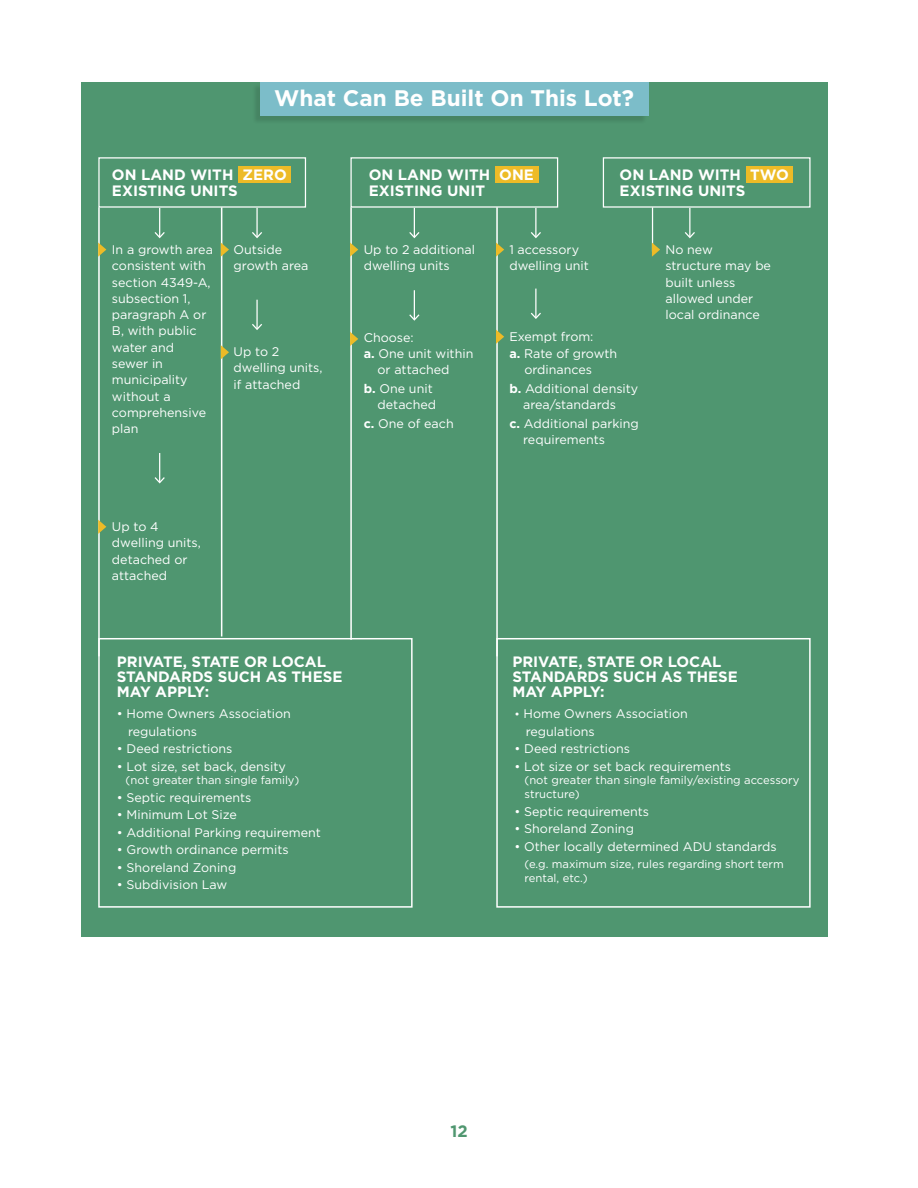
<style>
.page{position:relative;width:918px;height:1188px;background:#fff}
.page>*{position:absolute;margin:0;border:0;box-sizing:border-box;transform-origin:0 0}
.t1{font:700 22.5px "Gotham";color:#fff}
.t2{font:700 16.5px "Gotham";color:#509770}
.t3{font:700 15px/15px "Gotham";color:#fff}
.t4{font:12.45px/16.2px "Gotham";color:#fff}
.t5{font:11.25px/13.8px "Gotham";color:#fff}
.s1{font-weight:700}
.s2{font-size:11.25px}
</style>
<div class="page">
<div style="left:81px;top:82px;width:746px;height:855px;background:#4f9670"></div>
<div style="left:255px;top:82px;width:394px;height:39px;background:#468563"></div>
<div style="left:260px;top:82px;width:388px;height:34px;background:#7cbdc9"></div>
<hr style="left:221px;top:207px;width:1px;height:429px;background:#fff">
<hr style="left:98px;top:207px;width:2px;height:449px;background:#fff">
<hr style="left:350px;top:207px;width:2px;height:433px;background:#fff">
<hr style="left:496px;top:207px;width:2px;height:449px;background:#fff">
<hr style="left:652px;top:207px;width:1px;height:45px;background:#fff">
<div style="left:239px;top:166px;width:52px;height:16px;background:#edbb27"></div>
<div style="left:98px;top:157px;width:208px;height:51px;border:1px solid #fff"></div>
<div style="left:495px;top:166px;width:44px;height:16px;background:#edbb27"></div>
<div style="left:350px;top:157px;width:208px;height:51px;border:1px solid #fff"></div>
<div style="left:746px;top:166px;width:47px;height:16px;background:#edbb27"></div>
<div style="left:603px;top:157px;width:208px;height:51px;border:1px solid #fff"></div>
<div style="left:496px;top:638px;width:315px;height:270px;border:1px solid #fff"></div>
<div style="left:98px;top:638px;width:315px;height:270px;border:1px solid #fff"></div>
<svg style="left:155px;top:208px;width:10px;height:30px"></svg>
<hr style="left:256px;top:208px;width:2px;height:29px;background:#fff">
<svg style="left:252px;top:232px;width:10px;height:6px"></svg>
<svg style="left:409px;top:208px;width:10px;height:30px"></svg>
<hr style="left:535px;top:208px;width:2px;height:29px;background:#fff">
<svg style="left:531px;top:232px;width:10px;height:6px"></svg>
<svg style="left:685px;top:208px;width:10px;height:30px"></svg>
<hr style="left:535px;top:289px;width:2px;height:29px;background:#fff">
<svg style="left:531px;top:313px;width:10px;height:6px"></svg>
<svg style="left:409px;top:290px;width:10px;height:31px"></svg>
<svg style="left:155px;top:453px;width:10px;height:30px"></svg>
<hr style="left:256px;top:300px;width:2px;height:29px;background:#fff">
<svg style="left:252px;top:324px;width:10px;height:6px"></svg>
<svg style="left:98px;top:243px;width:8px;height:14px"></svg>
<svg style="left:221px;top:243px;width:8px;height:14px"></svg>
<svg style="left:221px;top:345px;width:8px;height:14px"></svg>
<svg style="left:350px;top:243px;width:8px;height:14px"></svg>
<svg style="left:350px;top:332px;width:8px;height:14px"></svg>
<svg style="left:496px;top:243px;width:8px;height:14px"></svg>
<svg style="left:652px;top:243px;width:8px;height:14px"></svg>
<svg style="left:496px;top:330px;width:8px;height:14px"></svg>
<svg style="left:98px;top:520px;width:8px;height:14px"></svg>
<h1 class="t1" style="left:274px;top:85px;width:361px">What Can Be Built On This Lot?</h1>
<p class="t3" style="left:112px;top:166px;width:176px;line-height:16.2px">ON LAND WITH ZERO<br>EXISTING UNITS</p>
<p class="t3" style="left:369px;top:166px;width:167px;line-height:16.2px">ON LAND WITH ONE<br>EXISTING UNIT</p>
<p class="t3" style="left:620px;top:166px;width:171px;line-height:16.2px">ON LAND WITH TWO<br>EXISTING UNITS</p>
<p class="t4" style="left:112px;top:241px;width:102px">In a growth area consistent with section 4349-A, subsection 1, paragraph A or<br>B, with public water and sewer in municipality without a comprehensive plan</p>
<p class="t4" style="left:234px;top:241px;width:76px">Outside growth area</p>
<p class="t4" style="left:234px;top:343px;width:90px">Up to 2 dwelling units, if attached</p>
<p class="t4" style="left:112px;top:518px;width:90px">Up to 4 dwelling units, detached or attached</p>
<p class="t4" style="left:364px;top:241px;width:113px">Up to 2 additional dwelling units</p>
<p class="t4" style="left:509px;top:241px;width:81px">1 accessory dwelling unit</p>
<p class="t4" style="left:364px;top:329px;width:51px">Choose:</p>
<p class="t4" style="left:364px;top:345px;width:111px"><span class="s1">a.</span> One unit within</p>
<p class="t4" style="left:378px;top:362px;width:74px">or attached</p>
<p class="t4" style="left:364px;top:380px;width:74px;text-align:right"><span class="s1">b.</span> One unit detached</p>
<p class="t4" style="left:364px;top:415px;width:91px"><span class="s1">c.</span> One of each</p>
<p class="t4" style="left:509px;top:329px;width:86px">Exempt from:</p>
<p class="t4" style="left:509px;top:345px;width:109px"><span class="s1">a.</span> Rate of growth</p>
<p class="t4" style="left:524px;top:361px;width:69px">ordinances</p>
<p class="t4" style="left:523px;top:380px;width:117px;text-indent:-14px"><span class="s1">b.</span> Additional density area/standards</p>
<p class="t4" style="left:523px;top:415px;width:117px;text-indent:-14px"><span class="s1">c.</span> Additional parking requirements</p>
<p class="t4" style="left:665px;top:241px;width:107px">No new structure may be built unless allowed under local ordinance</p>
<p class="t3" style="left:117px;top:654px;width:227px">PRIVATE, STATE OR LOCAL<br>STANDARDS SUCH AS THESE<br>MAY APPLY:</p>
<p class="t4" style="left:128px;top:705px;width:164px;line-height:17.5px;text-indent:-11px">• Home Owners Association regulations</p>
<p class="t4" style="left:117px;top:740px;width:117px">• Deed restrictions</p>
<p class="t4" style="left:117px;top:758px;width:171px">• Lot size, set back, density</p>
<p class="t5" style="left:126px;top:773px;width:175px">(not greater than single family)</p>
<p class="t4" style="left:117px;top:789px;width:136px">• Septic requirements</p>
<p class="t4" style="left:117px;top:807px;width:122px">• Minimum Lot Size</p>
<p class="t4" style="left:117px;top:824px;width:206px">• Additional Parking requirement</p>
<p class="t4" style="left:117px;top:842px;width:173px">• Growth ordinance permits</p>
<p class="t4" style="left:117px;top:859px;width:121px">• Shoreland Zoning</p>
<p class="t4" style="left:117px;top:877px;width:112px">• Subdivision Law</p>
<p class="t3" style="left:512px;top:654px;width:227px">PRIVATE, STATE OR LOCAL<br>STANDARDS SUCH AS THESE<br>MAY APPLY:</p>
<p class="t4" style="left:526px;top:705px;width:164px;line-height:17.5px;text-indent:-11px"><span class="s2">•</span> Home Owners Association regulations</p>
<p class="t4" style="left:514px;top:740px;width:117px">• Deed restrictions</p>
<p class="t4" style="left:514px;top:758px;width:218px">• Lot size or set back requirements</p>
<p class="t5" style="left:525px;top:773px;width:276px">(not greater than single family/existing accessory structure)</p>
<p class="t4" style="left:514px;top:803px;width:136px">• Septic requirements</p>
<p class="t4" style="left:514px;top:820px;width:121px">• Shoreland Zoning</p>
<p class="t4" style="left:514px;top:838px;width:264px">• Other locally determined ADU standards</p>
<p class="t5" style="left:525px;top:857px;width:261px">(e.g. maximum size, rules regarding short term rental, etc.)</p>
<h2 class="t2" style="left:450px;top:1121px;width:19px">12</h2>
</div>
